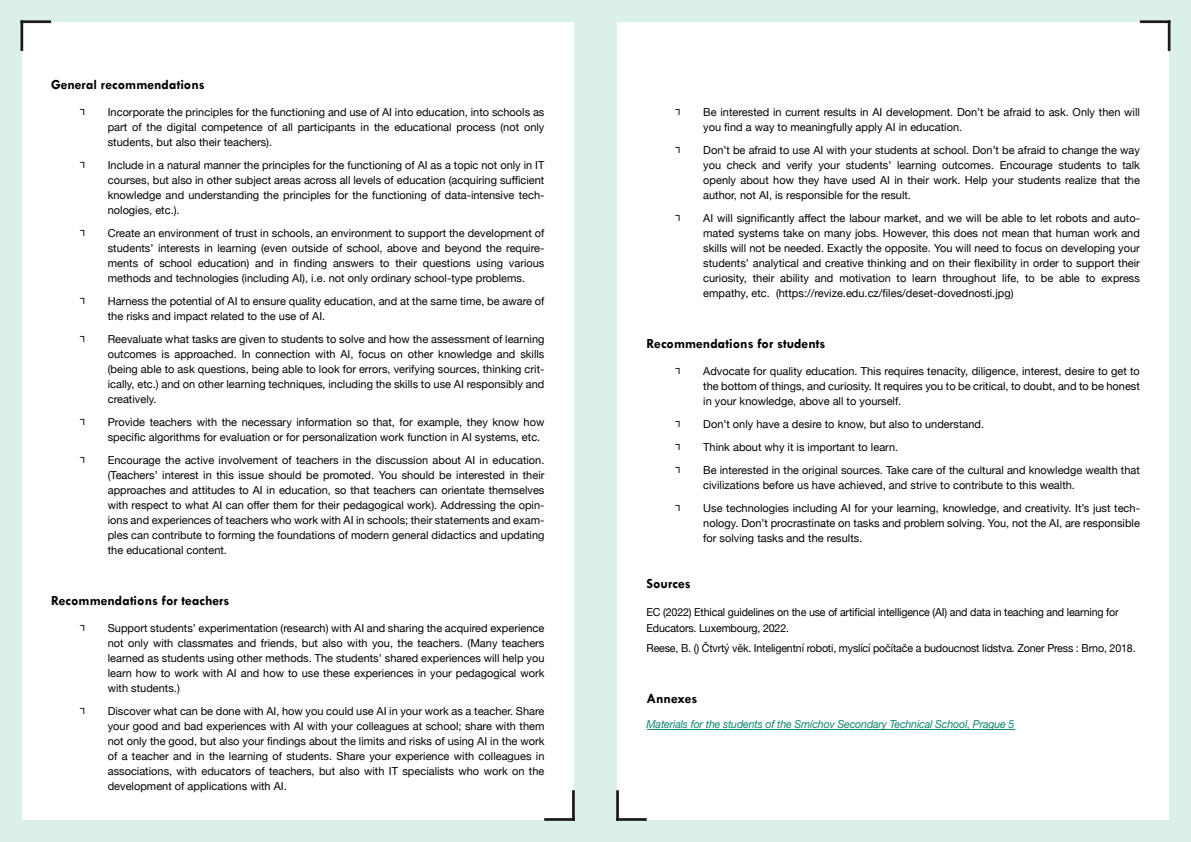
<style>
.page{position:relative;width:1191px;height:842px;background:#fff}
.page>*{position:absolute;margin:0;border:0;box-sizing:border-box;transform-origin:0 0}
.t1{font:700 14px "Tw Cen";color:#000}
.t2{font:11px/15px ".Helvetica Neue Interface";color:#000;text-align:justify}
.t3{font:italic 11px ".Helvetica Neue Interface";letter-spacing:-.015em;color:#0d856f}
.t4{font:11px "Microsoft Ya Hei";color:#000}
</style>
<div class="page">
<div style="left:0;top:0;width:595px;height:842px;background:#b1ded2;opacity:.45"></div>
<div style="left:22px;top:22px;width:551px;height:797px;background:#fff"></div>
<hr style="left:20px;top:22px;width:3px;height:28px;background:#1d191b">
<hr style="left:22px;top:20px;width:28px;height:3px;background:#1d191b">
<hr style="left:572px;top:791px;width:3px;height:28px;background:#1d191b">
<hr style="left:545px;top:818px;width:28px;height:3px;background:#1d191b">
<div style="left:595px;top:0;width:596px;height:842px;background:#dbf0ea"></div>
<div style="left:617px;top:22px;width:552px;height:797px;background:#fff"></div>
<hr style="left:617px;top:818px;width:28px;height:3px;background:#1d191b">
<hr style="left:616px;top:791px;width:3px;height:28px;background:#1d191b">
<hr style="left:1141px;top:20px;width:28px;height:3px;background:#1d191b">
<hr style="left:1167px;top:22px;width:3px;height:28px;background:#1d191b">
<hr style="left:646px;top:729px;width:368px;height:1px;background:#0d856f">
<p class="t1" style="left:51px;top:79px;width:155px">General recommendations</p>
<p class="t4" style="left:79px;top:107px;width:7px">ﾡ</p>
<p class="t2" style="left:108px;top:104px;width:438px">Incorporate the principles for the functioning and use of AI into education, into schools as part of the digital competence of all participants in the educational process (not only students, but also their teachers).</p>
<p class="t4" style="left:79px;top:160px;width:7px">ﾡ</p>
<p class="t2" style="left:108px;top:157px;width:438px">Include in a natural manner the principles for the functioning of AI as a topic not only in IT courses, but also in other subject areas across all levels of education (acquiring sufficient knowledge and understanding the principles for the functioning of data-intensive tech&shy;nologies, etc.).</p>
<p class="t4" style="left:79px;top:228px;width:7px">ﾡ</p>
<p class="t2" style="left:108px;top:225px;width:438px">Create an environment of trust in schools, an environment to support the development of students’ interests in learning (even outside of school, above and beyond the require&shy;ments of school education) and in finding answers to their questions using various methods and technologies (including AI), i.e. not only ordinary school-type problems.</p>
<p class="t4" style="left:79px;top:296px;width:7px">ﾡ</p>
<p class="t2" style="left:108px;top:293px;width:438px">Harness the potential of AI to ensure quality education, and at the same time, be aware of the risks and impact related to the use of AI.</p>
<p class="t4" style="left:79px;top:334px;width:7px">ﾡ</p>
<p class="t2" style="left:108px;top:331px;width:438px">Reevaluate what tasks are given to students to solve and how the assessment of learning outcomes is approached. In connection with AI, focus on other knowledge and skills (being able to ask questions, being able to look for errors, verifying sources, thinking crit&shy;ically, etc.) and on other learning techniques, including the skills to use AI responsibly and creatively.</p>
<p class="t4" style="left:79px;top:417px;width:7px">ﾡ</p>
<p class="t2" style="left:108px;top:414px;width:438px">Provide teachers with the necessary information so that, for example, they know how specific algorithms for evaluation or for personalization work function in AI systems, etc.</p>
<p class="t4" style="left:79px;top:455px;width:7px">ﾡ</p>
<p class="t2" style="left:108px;top:452px;width:438px">Encourage the active involvement of teachers in the discussion about AI in education. (Teachers’ interest in this issue should be promoted. You should be interested in their approaches and attitudes to AI in education, so that teachers can orientate themselves with respect to what AI can offer them for their pedagogical work). Addressing the opin&shy;ions and experiences of teachers who work with AI in schools; their statements and exam&shy;ples can contribute to forming the foundations of modern general didactics and updating the educational content.</p>
<p class="t1" style="left:51px;top:595px;width:180px">Recommendations for teachers</p>
<p class="t4" style="left:79px;top:623px;width:7px">ﾡ</p>
<p class="t2" style="left:108px;top:620px;width:438px">Support students’ experimentation (research) with AI and sharing the acquired experience not only with classmates and friends, but also with you, the teachers. (Many teachers learned as students using other methods. The students’ shared experiences will help you learn how to work with AI and how to use these experiences in your pedagogical work with students.)</p>
<p class="t4" style="left:79px;top:706px;width:7px">ﾡ</p>
<p class="t2" style="left:108px;top:703px;width:438px">Discover what can be done with AI, how you could use AI in your work as a teacher. Share your good and bad experiences with AI with your colleagues at school; share with them not only the good, but also your findings about the limits and risks of using AI in the work of a teacher and in the learning of students. Share your experience with colleagues in associations, with educators of teachers, but also with IT specialists who work on the development of applications with AI.</p>
<p class="t4" style="left:675px;top:107px;width:7px">ﾡ</p>
<p class="t2" style="left:703px;top:105px;width:438px">Be interested in current results in AI development. Don’t be afraid to ask. Only then will you find a way to meaningfully apply AI in education.</p>
<p class="t4" style="left:675px;top:145px;width:7px">ﾡ</p>
<p class="t2" style="left:703px;top:143px;width:438px">Don’t be afraid to use AI with your students at school. Don’t be afraid to change the way you check and verify your students’ learning outcomes. Encourage students to talk openly about how they have used AI in their work. Help your students realize that the author, not AI, is responsible for the result.</p>
<p class="t4" style="left:675px;top:213px;width:7px">ﾡ</p>
<p class="t2" style="left:703px;top:211px;width:438px">AI will significantly affect the labour market, and we will be able to let robots and auto&shy;mated systems take on many jobs. However, this does not mean that human work and skills will not be needed. Exactly the opposite. You will need to focus on developing your students’ analytical and creative thinking and on their flexibility in order to support their curiosity, their ability and motivation to learn throughout life, to be able to express empathy, etc. (https://revize.edu.cz/files/deset-dovednosti.jpg)</p>
<p class="t1" style="left:646px;top:338px;width:180px">Recommendations for students</p>
<p class="t4" style="left:675px;top:366px;width:7px">ﾡ</p>
<p class="t2" style="left:703px;top:364px;width:438px">Advocate for quality education. This requires tenacity, diligence, interest, desire to get to the bottom of things, and curiosity. It requires you to be critical, to doubt, and to be honest in your knowledge, above all to yourself.</p>
<p class="t4" style="left:675px;top:419px;width:7px">ﾡ</p>
<p class="t2" style="left:703px;top:417px;width:282px">Don’t only have a desire to know, but also to understand.</p>
<p class="t4" style="left:675px;top:442px;width:7px">ﾡ</p>
<p class="t2" style="left:703px;top:440px;width:197px">Think about why it is important to learn.</p>
<p class="t4" style="left:675px;top:465px;width:7px">ﾡ</p>
<p class="t2" style="left:703px;top:463px;width:438px">Be interested in the original sources. Take care of the cultural and knowledge wealth that civilizations before us have achieved, and strive to contribute to this wealth.</p>
<p class="t4" style="left:675px;top:503px;width:7px">ﾡ</p>
<p class="t2" style="left:703px;top:501px;width:438px">Use technologies including AI for your learning, knowledge, and creativity. It’s just tech&shy;nology. Don’t procrastinate on tasks and problem solving. You, not the AI, are responsible for solving tasks and the results.</p>
<p class="t1" style="left:646px;top:578px;width:46px">Sources</p>
<p class="t2" style="left:646px;top:604px;width:474px;line-height:16px">EC (2022) Ethical guidelines on the use of artificial intelligence (AI) and data in teaching and learning for<br>Educators. Luxembourg, 2022.</p>
<p class="t2" style="left:646px;top:641px;width:490px">Reese, B. () Čtvrtý věk. Inteligentní roboti, myslící počítače a budoucnost lidstva. Zoner Press : Brno, 2018.</p>
<p class="t1" style="left:646px;top:693px;width:53px">Annexes</p>
<p class="t3" style="left:646px;top:718px;width:369px">Materials for the students of the Smíchov Secondary Technical School, Prague 5</p>
</div>
